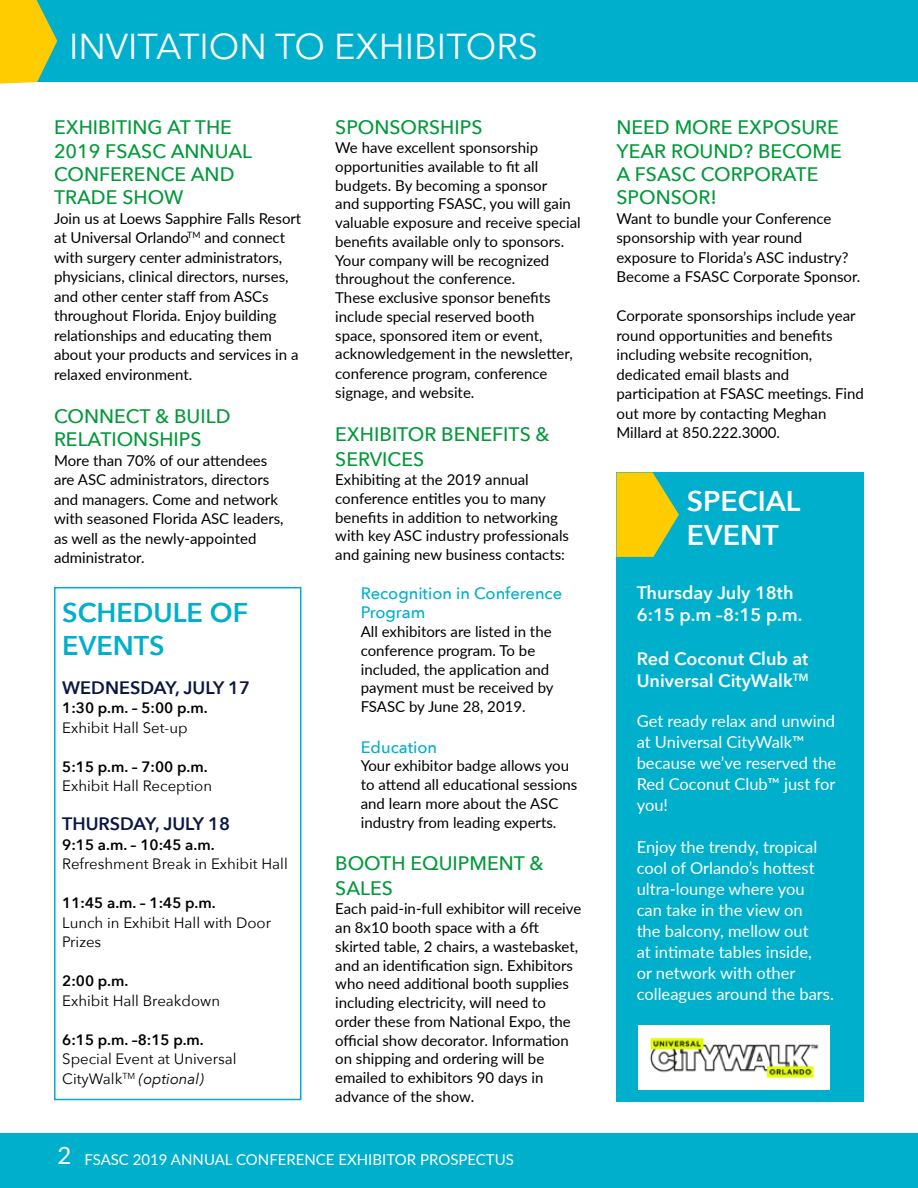
<style>
.page{position:relative;width:918px;height:1188px;background:#fff}
.page>*{position:absolute;margin:0;border:0;box-sizing:border-box;transform-origin:0 0}
.t1{font:36px "Avenir Next";color:#fff}
.t2{font:600 28.5px/34.2px "Avenir Next";color:#fff}
.t3{font:600 27px/32.4px "Avenir Next";color:#00afcb}
.t4{font:500 19.5px/23.4px "Avenir Next";color:#029939}
.t5{font:600 18px/21.6px "Avenir Next";color:#fff}
.t6{font:600 18px "Avenir Next";color:#0b1742}
.t7{font:16.5px/21px "Lato";color:#fff}
.t8{font:500 16.5px/19.8px "Avenir Next";color:#00afcb}
.t9{font:15px/19.5px "Lato";color:#000}
.t10{font:15px/19.5px "Avenir Next";color:#000}
.t11{font:600 15px "Avenir Next";color:#000}
.t12{font:15px "Lato";color:#fff}
.s1{font-style:italic}
.s2{font-size:24px}
</style>
<div class="page">
<div style="left:0;top:1133px;width:918px;height:55px;background:#00afcb"></div>
<div style="left:0;top:0;width:918px;height:82px;background:#00afcb"></div>
<svg style="left:0;top:0;width:57px;height:84px"></svg>
<div style="left:54px;top:587px;width:248px;height:513px;border:2px solid #00afcb"></div>
<div style="left:616px;top:472px;width:248px;height:630px;background:#00afcb"></div>
<svg style="left:617px;top:472px;width:62px;height:85px"></svg>
<img style="left:639px;top:1026px;width:190px;height:63px">
<h1 class="t1" style="left:69px;top:16px;width:471px">INVITATION TO EXHIBITORS</h1>
<h3 class="t4" style="left:54px;top:115px;width:200px">EXHIBITING AT THE<br>2019 FSASC ANNUAL<br>CONFERENCE AND<br>TRADE SHOW</h3>
<p class="t9" style="left:54px;top:208px;width:249px">Join us at Loews Sapphire Falls Resort at Universal Orlando<sup>TM</sup> and connect with surgery center administrators, physicians, clinical directors, nurses, and other center staff from ASCs throughout Florida. Enjoy building relationships and educating them about your products and services in a relaxed environment.</p>
<h3 class="t4" style="left:54px;top:404px;width:178px">CONNECT &amp; BUILD<br>RELATIONSHIPS</h3>
<p class="t9" style="left:54px;top:450px;width:231px">More than 70% of our attendees are ASC administrators, directors and managers. Come and network with seasoned Florida ASC leaders, as well as the newly-appointed administrator.</p>
<h3 class="t3" style="left:62px;top:596px;width:188px">SCHEDULE OF<br>EVENTS</h3>
<p class="t6" style="left:62px;top:672px;width:190px">WEDNESDAY, JULY 17</p>
<p class="t11" style="left:62px;top:695px;width:147px">1:30 p.m. – 5:00 p.m.</p>
<p class="t10" style="left:62px;top:717px;width:127px">Exhibit Hall Set-up</p>
<p class="t11" style="left:62px;top:754px;width:147px">5:15 p.m. – 7:00 p.m.</p>
<p class="t10" style="left:62px;top:776px;width:151px">Exhibit Hall Reception</p>
<p class="t6" style="left:62px;top:808px;width:169px">THURSDAY, JULY 18</p>
<p class="t11" style="left:62px;top:832px;width:154px">9:15 a.m. – 10:45 a.m.</p>
<p class="t10" style="left:62px;top:854px;width:227px">Refreshment Break in Exhibit Hall</p>
<p class="t11" style="left:62px;top:890px;width:155px">11:45 a.m. – 1:45 p.m.</p>
<p class="t10" style="left:62px;top:912px;width:210px">Lunch in Exhibit Hall with Door<br>Prizes</p>
<p class="t11" style="left:62px;top:968px;width:68px">2:00 p.m.</p>
<p class="t10" style="left:62px;top:990px;width:159px">Exhibit Hall Breakdown</p>
<p class="t11" style="left:62px;top:1027px;width:143px">6:15 p.m. –8:15 p.m.</p>
<p class="t10" style="left:62px;top:1049px;width:176px">Special Event at Universal<br>CityWalk<sup>TM</sup> <span class="s1">(optional)</span></p>
<h3 class="t4" style="left:335px;top:115px;width:149px">SPONSORSHIPS</h3>
<p class="t9" style="left:335px;top:137px;width:247px;line-height:18.9px">We have excellent sponsorship opportunities available to fit all budgets. By becoming a sponsor<br>and supporting FSASC, you will gain valuable exposure and receive special benefits available only to sponsors.<br>Your company will be recognized throughout the conference.<br>These exclusive sponsor benefits include special reserved booth<br>space, sponsored item or event, acknowledgement in the newsletter, conference program, conference signage, and website.</p>
<h3 class="t4" style="left:335px;top:421px;width:216px;line-height:25.2px">EXHIBITOR BENEFITS &amp;<br>SERVICES</h3>
<p class="t9" style="left:335px;top:470px;width:235px;line-height:18.8px">Exhibiting at the 2019 annual conference entitles you to many benefits in addition to networking with key ASC industry professionals and gaining new business contacts:</p>
<p class="t8" style="left:361px;top:582px;width:203px">Recognition in Conference<br>Program</p>
<p class="t9" style="left:361px;top:622px;width:194px;line-height:18.8px">All exhibitors are listed in the conference program. To be included, the application and payment must be received by<br>FSASC by June 28, 2019.</p>
<p class="t8" style="left:361px;top:736px;width:78px">Education</p>
<p class="t9" style="left:361px;top:756px;width:218px;line-height:18.8px">Your exhibitor badge allows you to attend all educational sessions and learn more about the ASC industry from leading experts.</p>
<h3 class="t4" style="left:335px;top:850px;width:210px;line-height:25.2px">BOOTH EQUIPMENT &amp;<br>SALES</h3>
<p class="t9" style="left:335px;top:899px;width:248px;line-height:18.8px">Each paid-in-full exhibitor will receive an 8x10 booth space with a 6ft skirted table, 2 chairs, a wastebasket, and an identification sign. Exhibitors who need additional booth supplies including electricity, will need to order these from National Expo, the official show decorator. Information on shipping and ordering will be emailed to exhibitors 90 days in advance of the show.</p>
<p class="t12" style="left:58px;top:1149px;width:458px"><span class="s2">2</span> FSASC 2019 ANNUAL CONFERENCE EXHIBITOR PROSPECTUS</p>
<h3 class="t4" style="left:616px;top:115px;width:227px">NEED MORE EXPOSURE<br>YEAR ROUND? BECOME<br>A FSASC CORPORATE<br>SPONSOR!</h3>
<p class="t9" style="left:616px;top:208px;width:245px">Want to bundle your Conference sponsorship with year round exposure to Florida’s ASC industry?<br>Become a FSASC Corporate Sponsor.</p>
<p class="t9" style="left:616px;top:306px;width:249px">Corporate sponsorships include year round opportunities and benefits including website recognition, dedicated email blasts and participation at FSASC meetings. Find out more by contacting Meghan<br>Millard at 850.222.3000.</p>
<h2 class="t2" style="left:687px;top:483px;width:115px">SPECIAL<br>EVENT</h2>
<p class="t5" style="left:637px;top:582px;width:167px">Thursday July 18th<br>6:15 p.m –8:15 p.m.</p>
<p class="t5" style="left:637px;top:648px;width:173px">Red Coconut Club at<br>Universal CityWalk<sup>TM</sup></p>
<p class="t7" style="left:637px;top:710px;width:201px">Get ready relax and unwind at Universal CityWalk™ because we’ve reserved the<br>Red Coconut Club™ just for you!</p>
<p class="t7" style="left:637px;top:836px;width:199px">Enjoy the trendy, tropical cool of Orlando’s hottest ultra-lounge where you<br>can take in the view on<br>the balcony, mellow out<br>at intimate tables inside,<br>or network with other colleagues around the bars.</p>
</div>
